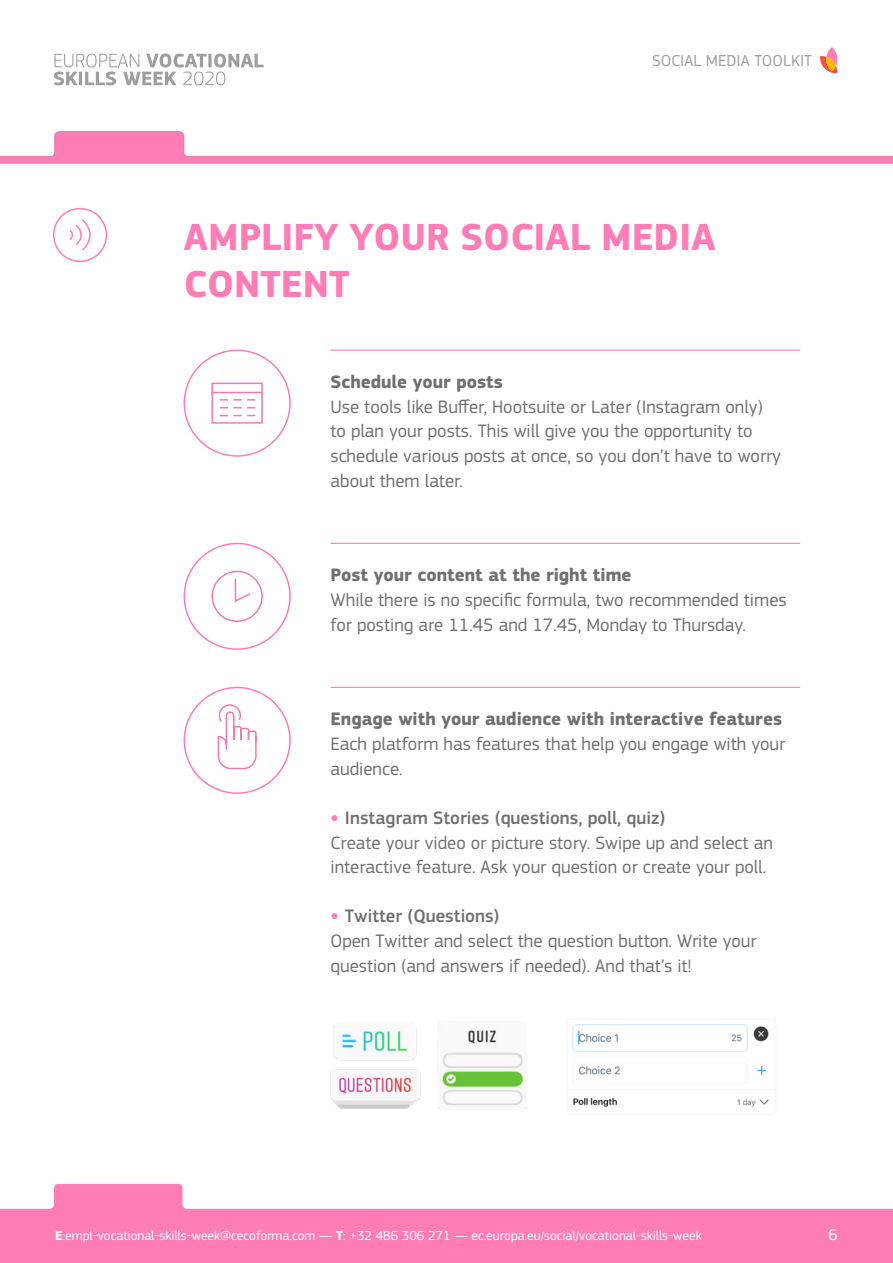
<style>
.page{position:relative;width:893px;height:1263px;background:#fff}
.page>*{position:absolute;margin:0;border:0;box-sizing:border-box;transform-origin:0 0}
.t1{font:700 39.3px/47.1px "EC Square Sans Pro";color:#ff7db5}
.t2{font:18.75px/24.6px "EC Square Sans Pro";color:#706f6f}
.t3{font:700 18.75px "EC Square Sans Pro";color:#706f6f}
.t4{font:16.5px "EC Square Sans Pro";color:#9e9e9c}
.t5{font:16.5px "EC Square Sans Pro";color:#fff}
.t6{font:13.5px "EC Square Sans Pro";color:#fff}
.s1{font-weight:700;font-size:21px;color:#ff7db5}
.s2{font-weight:500}
.s3{font-weight:700}
</style>
<div class="page">
<svg style="left:0;top:1184px;width:893px;height:79px;fill:#ff7db5"></svg>
<svg style="left:54px;top:54px;width:210px;height:31px"></svg>
<svg style="left:820px;top:47px;width:17px;height:26px"></svg>
<div style="left:53px;top:208px;width:54px;height:54px;border:1px solid #ff7db5;border-radius:50%"></div>
<svg style="left:69px;top:219px;width:22px;height:32px"></svg>
<div style="left:184px;top:350px;width:107px;height:107px;border:2px solid #ff7db5;border-radius:50%"></div>
<div style="left:184px;top:543px;width:107px;height:107px;border:2px solid #ff7db5;border-radius:50%"></div>
<div style="left:184px;top:687px;width:107px;height:107px;border:2px solid #ff7db5;border-radius:50%"></div>
<hr style="left:330px;top:350px;width:470px;height:1px;background:#ff7db5">
<hr style="left:330px;top:543px;width:470px;height:1px;background:#ff7db5">
<hr style="left:330px;top:687px;width:470px;height:1px;background:#ff7db5">
<svg style="left:0;top:131px;width:893px;height:33px"></svg>
<div style="left:211px;top:383px;width:52px;height:41px;border:2px solid #ee7caf"></div>
<hr style="left:211px;top:392px;width:52px;height:1px;background:#ee7caf">
<svg style="left:220px;top:399px;width:35px;height:2px"></svg>
<svg style="left:220px;top:407px;width:35px;height:1px"></svg>
<svg style="left:220px;top:415px;width:35px;height:1px"></svg>
<div style="left:211px;top:571px;width:52px;height:51px;border:2px solid #ee7caf;border-radius:50%"></div>
<svg style="left:234px;top:577px;width:18px;height:25px"></svg>
<svg style="left:217px;top:704px;width:40px;height:66px"></svg>
<div style="left:229px;top:740px;width:26px;height:15px;background:#fff"></div>
<img style="left:333px;top:1022px;width:84px;height:27px">
<img style="left:330px;top:1049px;width:91px;height:60px">
<img style="left:567px;top:1024px;width:209px;height:83px">
<img style="left:438px;top:1021px;width:89px;height:89px">
<p class="t4" style="left:652px;top:51px;width:161px">SOCIAL MEDIA TOOLKIT</p>
<h1 class="t1" style="left:184px;top:215px;width:533px">AMPLIFY YOUR SOCIAL MEDIA<br>CONTENT</h1>
<p class="t3" style="left:330px;top:371px;width:174px">Schedule your posts</p>
<p class="t2" style="left:330px;top:394px;width:452px">Use tools like Buffer, Hootsuite or Later (Instagram only) to plan your posts. This will give you the opportunity to schedule various posts at once, so you don’t have to worry about them later.</p>
<p class="t3" style="left:330px;top:564px;width:303px">Post your content at the right time</p>
<p class="t2" style="left:330px;top:588px;width:458px">While there is no specific formula, two recommended times for posting are 11.45 and 17.45, Monday to Thursday.</p>
<p class="t3" style="left:330px;top:708px;width:453px">Engage with your audience with interactive features</p>
<p class="t2" style="left:330px;top:732px;width:456px">Each platform has features that help you engage with your audience.</p>
<p class="t2" style="left:330px;top:805px;width:444px"><span class="s1">•</span> <span class="s2">Instagram Stories (questions, poll, quiz)<br></span>Create your video or picture story. Swipe up and select an interactive feature. Ask your question or create your poll.</p>
<p class="t2" style="left:330px;top:904px;width:428px"><span class="s1">•</span> <span class="s2">Twitter (Questions)<br></span>Open Twitter and select the question button. Write your question (and answers if needed). And that’s it!</p>
<p class="t6" style="left:55px;top:1227px;width:648px"><span class="s3">E</span>:empl-vocational-skills-week@cecoforma.com — <span class="s3">T</span>: +32 486 306 271 — ec.europa.eu/social/vocational-skills-week</p>
<p class="t5" style="left:828px;top:1225px;width:11px">6</p>
</div>
